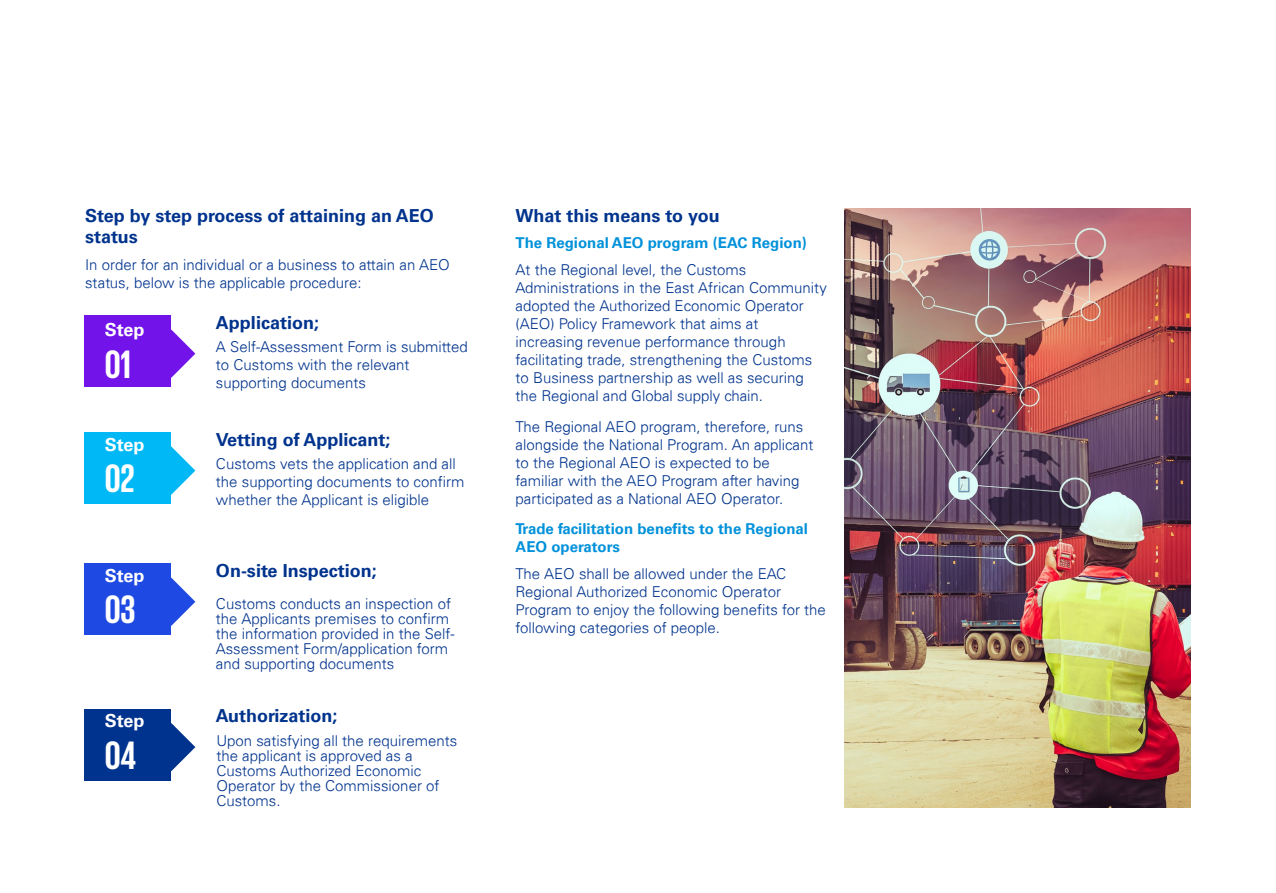
<style>
.page{position:relative;width:1276px;height:893px;background:#fff}
.page>*{position:absolute;margin:0;border:0;box-sizing:border-box;transform-origin:0 0}
.t1{font:700 40.5px "KPMG";color:#fff}
.t2{font:700 18px/21.6px "Univers 65";color:#00338d}
.t3{font:700 18px "Univers 65";color:#fff}
.t4{font:300 15px/18px "Univers 45";color:#00338d}
.t5{font:700 15px/18px "Univers 65";color:#0091da}
</style>
<div class="page">
<svg style="left:171px;top:330px;width:24px;height:48px"></svg>
<svg style="left:171px;top:446px;width:24px;height:49px"></svg>
<svg style="left:171px;top:578px;width:24px;height:48px"></svg>
<svg style="left:171px;top:723px;width:24px;height:48px"></svg>
<div style="left:85px;top:315px;width:86px;height:72px;background:#7213ea"></div>
<div style="left:85px;top:432px;width:86px;height:72px;background:#00b8f5"></div>
<div style="left:85px;top:563px;width:86px;height:72px;background:#1e49e2"></div>
<div style="left:85px;top:709px;width:86px;height:72px;background:#00338d"></div>
<img style="left:845px;top:208px;width:346px;height:600px">
<p class="t2" style="left:85px;top:205px;width:350px">Step by step process of attaining an AEO status</p>
<p class="t4" style="left:85px;top:256px;width:366px">In order for an individual or a business to attain an AEO status, below is the applicable procedure:</p>
<p class="t2" style="left:216px;top:312px;width:105px">Application;</p>
<p class="t4" style="left:216px;top:338px;width:253px">A Self-Assessment Form is submitted to Customs with the relevant supporting documents</p>
<p class="t3" style="left:105px;top:319px;width:41px">Step</p>
<h1 class="t1" style="left:105px;top:344px;width:28px">01</h1>
<p class="t3" style="left:105px;top:434px;width:41px">Step</p>
<h1 class="t1" style="left:105px;top:458px;width:32px">02</h1>
<p class="t3" style="left:105px;top:565px;width:41px">Step</p>
<h1 class="t1" style="left:105px;top:589px;width:32px">03</h1>
<p class="t3" style="left:105px;top:710px;width:41px">Step</p>
<h1 class="t1" style="left:105px;top:735px;width:33px">04</h1>
<p class="t2" style="left:216px;top:429px;width:176px">Vetting of Applicant;</p>
<p class="t4" style="left:216px;top:455px;width:250px">Customs vets the application and all the supporting documents to confirm whether the Applicant is eligible</p>
<p class="t2" style="left:216px;top:560px;width:162px">On-site Inspection;</p>
<p class="t4" style="left:216px;top:596px;width:240px;line-height:15px">Customs conducts an inspection of the Applicants premises to confirm the information provided in the Self-Assessment Form/application form and supporting documents</p>
<p class="t2" style="left:216px;top:705px;width:123px">Authorization;</p>
<p class="t4" style="left:216px;top:733px;width:242px;line-height:15px">Upon satisfying all the requirements the applicant is approved as a<br>Customs Authorized Economic<br>Operator by the Commissioner of<br>Customs.</p>
<p class="t2" style="left:515px;top:205px;width:206px">What this means to you</p>
<p class="t5" style="left:515px;top:234px;width:293px">The Regional AEO program (EAC Region)</p>
<p class="t4" style="left:515px;top:261px;width:313px">At the Regional level, the Customs Administrations in the East African Community adopted the Authorized Economic Operator (AEO) Policy Framework that aims at increasing revenue performance through facilitating trade, strengthening the Customs to Business partnership as well as securing the Regional and Global supply chain.</p>
<p class="t4" style="left:515px;top:417px;width:299px">The Regional AEO program, therefore, runs alongside the National Program. An applicant to the Regional AEO is expected to be familiar with the AEO Program after having participated as a National AEO Operator.</p>
<p class="t5" style="left:515px;top:520px;width:294px">Trade facilitation benefits to the Regional<br>AEO operators</p>
<p class="t4" style="left:515px;top:565px;width:312px">The AEO shall be allowed under the EAC Regional Authorized Economic Operator Program to enjoy the following benefits for the following categories of people.</p>
</div>
